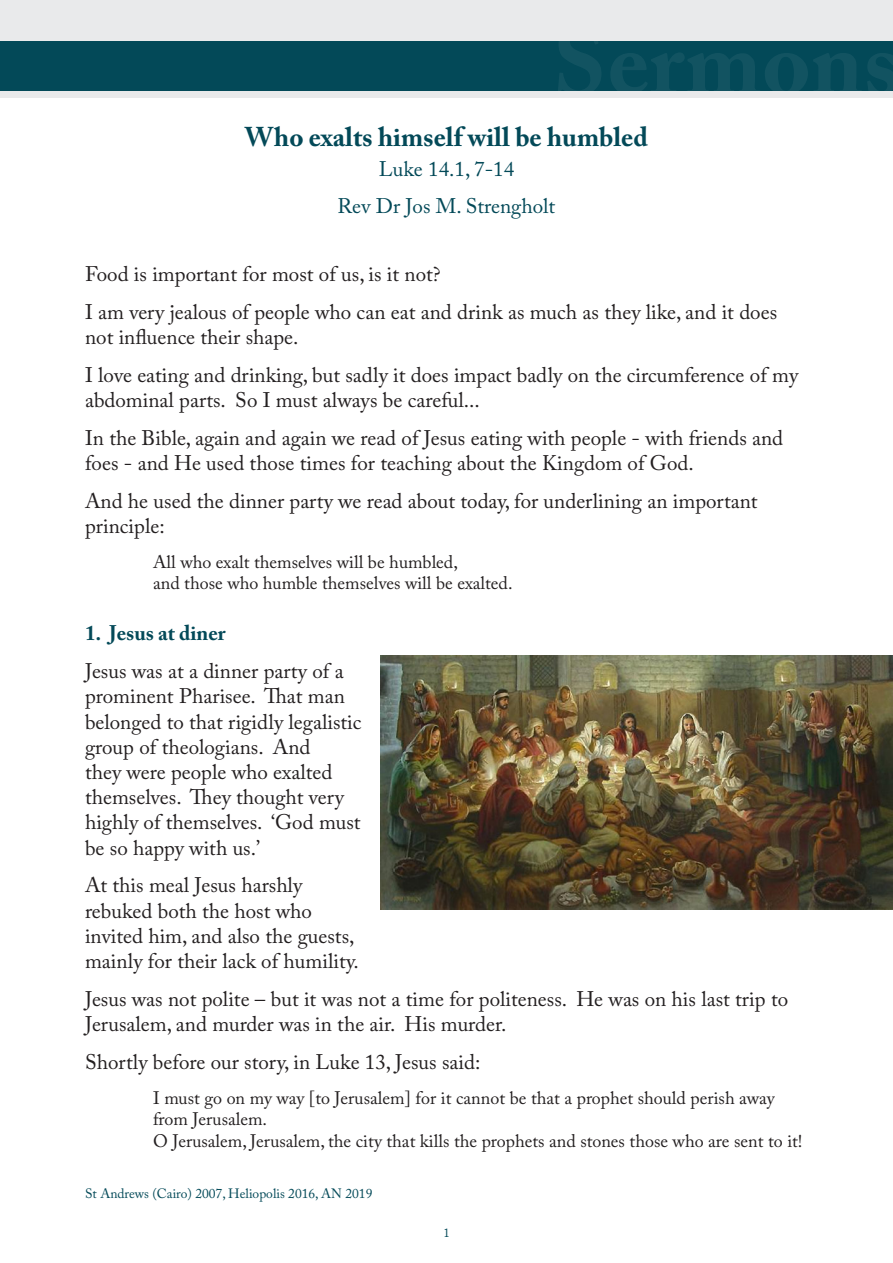
<style>
.page{position:relative;width:893px;height:1263px;background:#fff}
.page>*{position:absolute;margin:0;border:0;box-sizing:border-box;transform-origin:0 0}
.t1{font:700 27px "Adobe Caslon Pro";color:#034958}
.t2{font:21px/25.2px "Adobe Caslon Pro";color:#231f20}
.t3{font:21px/36.8px "Adobe Caslon Pro";color:#034958;text-align:center}
.t4{font:700 21px "Adobe Caslon Pro";color:#034958}
.t5{font:18px/21.6px "Adobe Caslon Pro";color:#231f20}
.t6{font:13.5px "Adobe Caslon Pro";color:#034958}
.t7{font:12px "Bookman Old Style";color:#034958}
</style>
<div class="page">
<div style="left:0;top:0;width:893px;height:97px;background:#e9eaeb"></div>
<div style="left:0;top:41px;width:893px;height:50px;background:#034958"></div>
<img style="left:381px;top:656px;width:512px;height:254px">
<p class="t1" style="left:245px;top:121px;width:404px">Who exalts himself will be humbled</p>
<p class="t3" style="left:338px;top:151px;width:219px">Luke 14.1, 7-14<br>Rev Dr Jos M. Strengholt</p>
<p class="t2" style="left:85px;top:255px;width:694px;line-height:38px">Food is important for most of us, is it not?<br>I am very jealous of people who can eat and drink as much as they like, and it does</p>
<p class="t2" style="left:85px;top:318px;width:715px;line-height:38px">not influence their shape.<br>I love eating and drinking, but sadly it does impact badly on the circumference of my</p>
<p class="t2" style="left:85px;top:381px;width:700px;line-height:38px">abdominal parts. So I must always be careful...<br>In the Bible, again and again we read of Jesus eating with people - with friends and</p>
<p class="t2" style="left:85px;top:444px;width:674px;line-height:38px">foes - and He used those times for teaching about the Kingdom of God.<br>And he used the dinner party we read about today, for underlining an important</p>
<p class="t2" style="left:85px;top:514px;width:81px">principle:</p>
<p class="t5" style="left:153px;top:551px;width:361px">All who exalt themselves will be humbled,<br>and those who humble themselves will be exalted.</p>
<p class="t4" style="left:85px;top:621px;width:142px">1. Jesus at diner</p>
<p class="t2" style="left:85px;top:658px;width:278px">Jesus was at a dinner party of a prominent Pharisee. That man belonged to that rigidly legalistic group of theologians. And<br>they were people who exalted themselves. They thought very highly of themselves. ‘God must be so happy with us.’</p>
<p class="t2" style="left:85px;top:873px;width:275px">At this meal Jesus harshly rebuked both the host who invited him, and also the guests, mainly for their lack of humility.</p>
<p class="t2" style="left:85px;top:986px;width:705px">Jesus was not polite – but it was not a time for politeness. He was on his last trip to<br>Jerusalem, and murder was in the air. His murder.</p>
<p class="t2" style="left:85px;top:1049px;width:397px">Shortly before our story, in Luke 13, Jesus said:</p>
<p class="t5" style="left:153px;top:1086px;width:651px">I must go on my way [to Jerusalem] for it cannot be that a prophet should perish away from Jerusalem.<br>O Jerusalem, Jerusalem, the city that kills the prophets and stones those who are sent to it!</p>
<p class="t6" style="left:85px;top:1185px;width:289px">St Andrews (Cairo) 2007, Heliopolis 2016, AN 2019</p>
<p class="t7" style="left:443px;top:1225px;width:9px">1</p>
</div>
